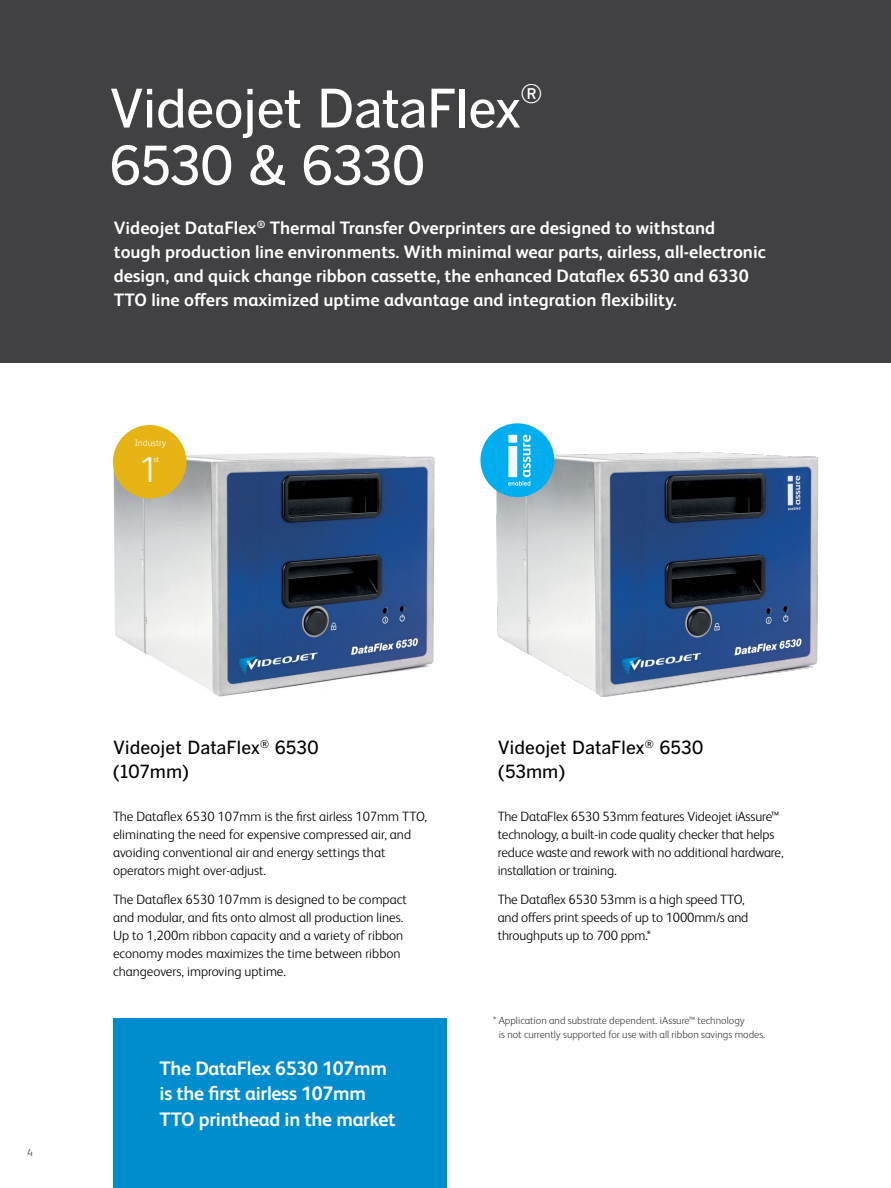
<style>
.page{position:relative;width:891px;height:1188px;background:#fff}
.page>*{position:absolute;margin:0;border:0;box-sizing:border-box;transform-origin:0 0}
.t1{font:500 52.5px "Benton Gothic";letter-spacing:-.02em;color:#fff}
.t2{font:300 36.45px "FS Albert Pro";color:#fff}
.t3{font:500 25.35px "Benton Gothic";color:#fff}
.t4{font:700 19.5px/25.5px "FS Albert Pro";letter-spacing:-.015em;color:#fff}
.t5{font:700 18px/24px "FS Albert Pro";color:#fff}
.t6{font:500 18px/24px "Benton Gothic";color:#000}
.t7{font:300 13.5px/18px "FS Albert Pro";color:#000}
.t8{font:300 10.5px/13.5px "FS Albert Pro";color:#414042}
.t9{font:300 9.3px "FS Albert Pro";color:#fff}
.t10{font:300 8.4px "FS Albert Pro";color:#fff}
</style>
<div class="page">
<div style="left:0;top:0;width:891px;height:362px;background:#414042"></div>
<img style="left:481px;top:429px;width:338px;height:268px">
<div style="left:114px;top:1019px;width:333px;height:169px;background:#008dcd"></div>
<img style="left:113px;top:425px;width:322px;height:272px">
<div style="left:113px;top:425px;width:73px;height:73px;background:#e5b313;border-radius:50%"></div>
<div style="left:480px;top:423px;width:74px;height:74px;background:#00aeef;border-radius:50%"></div>
<svg style="left:508px;top:435px;width:23px;height:51px"></svg>
<h1 class="t1" style="left:109px;top:78px;width:414px">Videojet DataFlex</h1>
<h3 class="t3" style="left:521px;top:79px;width:24px">®</h3>
<h1 class="t1" style="left:109px;top:135px;width:318px">6530 &amp; 6330</h1>
<p class="t5" style="left:114px;top:215px;width:653px">Videojet DataFlex<sup>®</sup> Thermal Transfer Overprinters are designed to withstand tough production line environments. With minimal wear parts, airless, all-electronic design, and quick change ribbon cassette, the enhanced Dataflex 6530 and 6330<br>TTO line offers maximized uptime advantage and integration flexibility.</p>
<p class="t9" style="left:135px;top:436px;width:33px">Industry</p>
<h2 class="t2" style="left:139px;top:445px;width:21px">1</h2>
<p class="t10" style="left:153px;top:453px;width:7px">st</p>
<p class="t8" style="left:27px;top:1145px;width:7px">4</p>
<h3 class="t6" style="left:113px;top:736px;width:207px">Videojet DataFlex<sup>®</sup> 6530 (107mm)</h3>
<p class="t7" style="left:113px;top:807px;width:316px">The Dataflex 6530 107mm is the first airless 107mm TTO, eliminating the need for expensive compressed air, and avoiding conventional air and energy settings that operators might over-adjust.</p>
<p class="t7" style="left:113px;top:890px;width:295px">The Dataflex 6530 107mm is designed to be compact and modular, and fits onto almost all production lines.<br>Up to 1,200m ribbon capacity and a variety of ribbon economy modes maximizes the time between ribbon changeovers, improving uptime.</p>
<h3 class="t4" style="left:160px;top:1054px;width:238px">The DataFlex 6530 107mm is the first airless 107mm<br>TTO printhead in the market</h3>
<h3 class="t6" style="left:498px;top:736px;width:207px">Videojet DataFlex<sup>®</sup> 6530 (53mm)</h3>
<p class="t7" style="left:498px;top:807px;width:287px">The DataFlex 6530 53mm features Videojet iAssure™ technology, a built-in code quality checker that helps reduce waste and rework with no additional hardware, installation or training.</p>
<p class="t7" style="left:498px;top:890px;width:252px">The Dataflex 6530 53mm is a high speed TTO, and offers print speeds of up to 1000mm/s and throughputs up to 700 ppm.*</p>
<p class="t8" style="left:499px;top:1013px;width:268px;text-indent:-6px">* Application and substrate dependent. iAssure™ technology<br>is not currently supported for use with all ribbon savings modes.</p>
</div>
